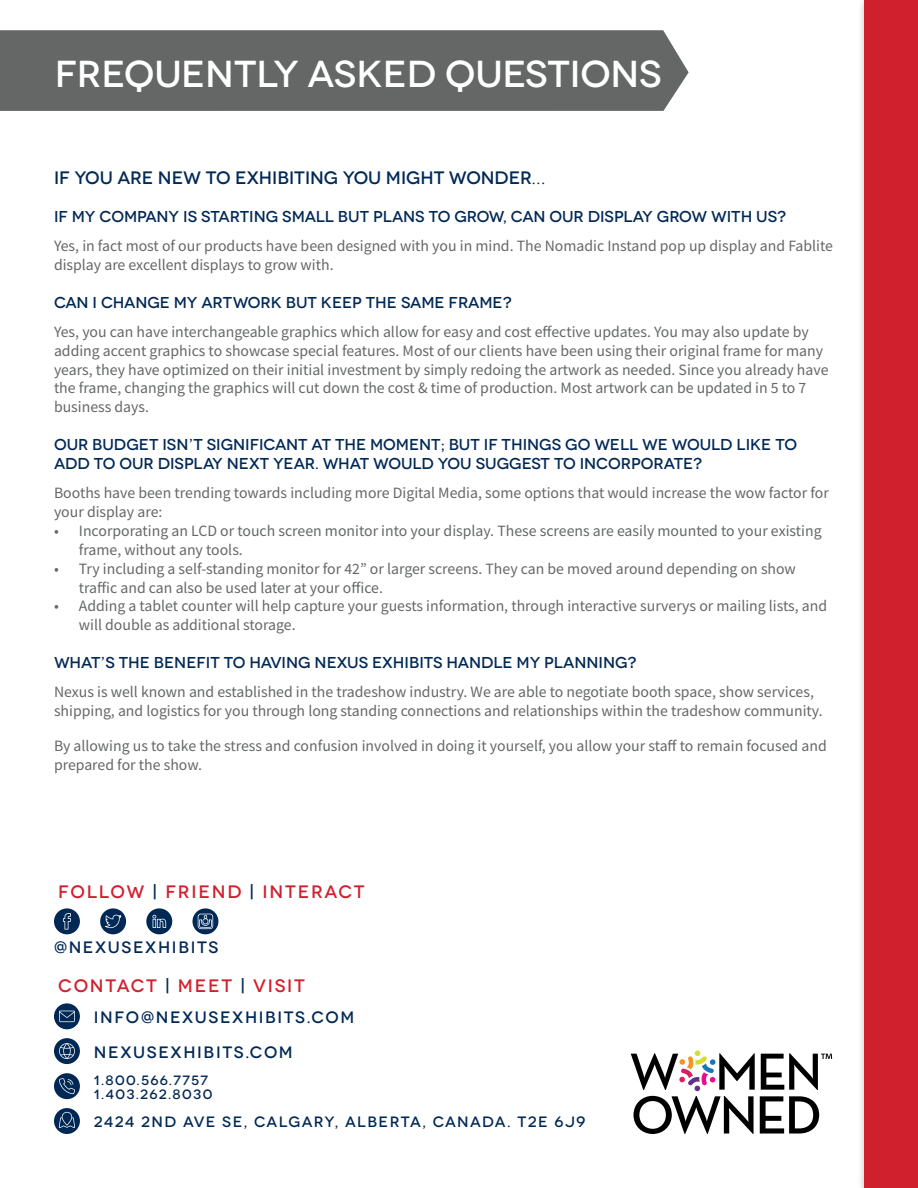
<style>
.page{position:relative;width:918px;height:1188px;background:#fff}
.page>*{position:absolute;margin:0;border:0;box-sizing:border-box;transform-origin:0 0}
.t1{font:500 37.5px "Novecentowide";color:#fff}
.t2{font:500 18px "Novecentowide";letter-spacing:.1em;color:#d0202e}
.t3{font:500 18px "Novecentowide";color:#002855}
.t4{font:500 16.5px "Novecentowide";letter-spacing:.1em;color:#002855}
.Body{font:15.75px/18.9px "Source Sans Pro";color:#656767}
.t5{font:500 15.75px/18.9px "Novecentowide";color:#002855}
.t6{font:500 15px "Novecentowide";letter-spacing:.085em;color:#002855}
.t7{font:500 13.5px/14.4px "Novecentowide";letter-spacing:.1em;color:#002855}
.s1{color:#002855}
</style>
<div class="page">
<div style="left:858px;top:0;width:60px;height:1188px;background:#231f20;opacity:.4"></div>
<div style="left:864px;top:0;width:54px;height:1188px;background:#d0202e"></div>
<div style="left:54px;top:1073px;width:26px;height:26px;background:#002855;border-radius:50%"></div>
<svg style="left:59px;top:1078px;width:16px;height:16px"></svg>
<svg style="left:192px;top:908px;width:26px;height:26px"></svg>
<svg style="left:198px;top:914px;width:15px;height:15px"></svg>
<div style="left:54px;top:908px;width:26px;height:26px;background:#002855;border-radius:50%"></div>
<svg style="left:63px;top:913px;width:8px;height:17px"></svg>
<div style="left:100px;top:908px;width:26px;height:26px;background:#002855;border-radius:50%"></div>
<svg style="left:105px;top:915px;width:16px;height:13px"></svg>
<div style="left:146px;top:908px;width:26px;height:26px;background:#002855;border-radius:50%"></div>
<svg style="left:152px;top:915px;width:14px;height:13px"></svg>
<svg style="left:54px;top:1003px;width:26px;height:26px"></svg>
<svg style="left:59px;top:1011px;width:16px;height:11px"></svg>
<div style="left:54px;top:1108px;width:26px;height:26px;background:#002855;border-radius:50%"></div>
<svg style="left:59px;top:1112px;width:16px;height:16px"></svg>
<div style="left:54px;top:1038px;width:26px;height:26px;background:#002855;border-radius:50%"></div>
<svg style="left:59px;top:1043px;width:16px;height:16px"></svg>
<svg style="left:631px;top:1050px;width:201px;height:84px"></svg>
<div style="left:0;top:30px;width:689px;height:81px;background:#656767"></div>
<p class="t1" style="left:55px;top:51px;width:609px">FREQUENTLY ASKED QUESTIONS</p>
<p class="t3" style="left:54px;top:167px;width:493px">IF YOU ARE NEW TO EXHIBITING YOU MIGHT WONDER…</p>
<p class="t5" style="left:54px;top:207px;width:734px">IF MY COMPANY IS STARTING SMALL BUT PLANS TO GROW, CAN OUR DISPLAY GROW WITH US?</p>
<p class="Body" style="left:54px;top:236px;width:781px">Yes, in fact most of our products have been designed with you in mind. The Nomadic Instand pop up display and Fablite display are excellent displays to grow with.</p>
<p class="t5" style="left:54px;top:293px;width:459px">CAN I CHANGE MY ARTWORK BUT KEEP THE SAME FRAME?</p>
<p class="Body" style="left:54px;top:322px;width:776px">Yes, you can have interchangeable graphics which allow for easy and cost effective updates. You may also update by adding accent graphics to showcase special features. Most of our clients have been using their original frame for many years, they have optimized on their initial investment by simply redoing the artwork as needed. Since you already have the frame, changing the graphics will cut down the cost &amp; time of production. Most artwork can be updated in 5 to 7 business days.</p>
<p class="t5" style="left:54px;top:435px;width:745px">OUR BUDGET ISN’T SIGNIFICANT AT THE MOMENT; BUT IF THINGS GO WELL WE WOULD LIKE TO<br>ADD TO OUR DISPLAY NEXT YEAR. WHAT WOULD YOU SUGGEST TO INCORPORATE?</p>
<p class="Body" style="left:54px;top:483px;width:776px">Booths have been trending towards including more Digital Media, some options that would increase the wow factor for your display are:</p>
<p class="Body" style="left:79px;top:521px;width:744px;text-indent:-25px">• Incorporating an LCD or touch screen monitor into your display. These screens are easily mounted to your existing frame, without any tools.</p>
<p class="Body" style="left:79px;top:559px;width:719px;text-indent:-25px">• Try including a self-standing monitor for 42” or larger screens. They can be moved around depending on show traffic and can also be used later at your office.</p>
<p class="Body" style="left:79px;top:597px;width:750px;text-indent:-25px">• Adding a tablet counter will help capture your guests information, through interactive surverys or mailing lists, and will double as additional storage.</p>
<p class="t5" style="left:54px;top:653px;width:584px">WHAT’S THE BENEFIT TO HAVING NEXUS EXHIBITS HANDLE MY PLANNING?</p>
<p class="Body" style="left:54px;top:682px;width:770px">Nexus is well known and established in the tradeshow industry. We are able to negotiate booth space, show services, shipping, and logistics for you through long standing connections and relationships within the tradeshow community.</p>
<p class="Body" style="left:54px;top:736px;width:774px">By allowing us to take the stress and confusion involved in doing it yourself, you allow your staff to remain focused and prepared for the show.</p>
<p class="t2" style="left:58px;top:880px;width:308px">FOLLOW <span class="s1">|</span> FRIEND <span class="s1">|</span> INTERACT</p>
<p class="t4" style="left:54px;top:937px;width:166px">@NEXUSEXHIBITS</p>
<p class="t2" style="left:58px;top:975px;width:248px">CONTACT <span class="s1">|</span> MEET <span class="s1">|</span> VISIT</p>
<p class="t4" style="left:94px;top:1008px;width:262px">INFO@NEXUSEXHIBITS.COM</p>
<p class="t4" style="left:94px;top:1042px;width:200px">NEXUSEXHIBITS.COM</p>
<p class="t7" style="left:94px;top:1073px;width:120px">1.800.566.7757<br>1.403.262.8030</p>
<p class="t6" style="left:94px;top:1113px;width:493px">2424 2ND AVE SE, CALGARY, ALBERTA, CANADA. T2E 6J9</p>
</div>
